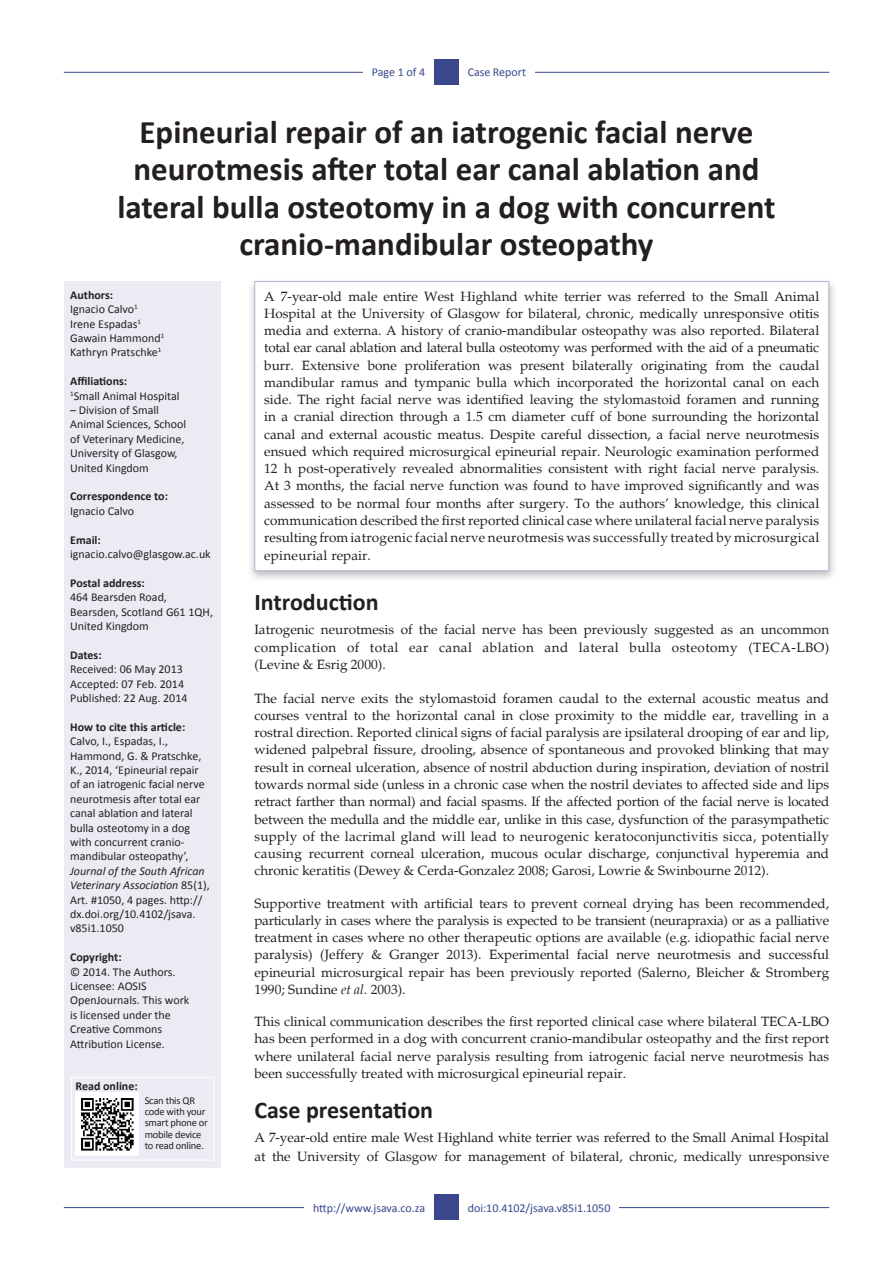
<style>
.page{position:relative;width:893px;height:1263px;background:#fff}
.page>*{position:absolute;margin:0;border:0;box-sizing:border-box;transform-origin:0 0}
.t1{font:700 33px/37.5px "Calibri";color:#231f20;text-align:center}
.Heading_1{font:700 24px "Calibri";color:#231f20}
.Normal_TX_Normal{font:13.5px/17.2px "Palatino";color:#231f20;text-align:justify}
.Normal_TX_Normal-2{font:13.5px "Palatino";letter-spacing:.02em;color:#231f20}
.Side_bar{font:12px/14.4px "Calibri";color:#231f20}
.Side_bar-2{font:700 12px "Calibri";color:#231f20}
.t2{font:12px "Calibri";color:#3a478c}
.t3{font:10.5px/11.2px "Calibri";letter-spacing:-.02em;color:#231f20}
.s1{font-style:italic}
</style>
<div class="page">
<hr style="left:64px;top:72px;width:765px;height:1px;background:#3a478c">
<hr style="left:64px;top:1207px;width:765px;height:1px;background:#3a478c">
<div style="left:434px;top:1194px;width:25px;height:26px;background:#3a478c"></div>
<div style="left:434px;top:59px;width:25px;height:26px;background:#3a478c"></div>
<div style="left:459px;top:59px;width:75px;height:26px;background:#fff"></div>
<div style="left:459px;top:1194px;width:160px;height:26px;background:#fff"></div>
<div style="left:305px;top:1194px;width:129px;height:26px;background:#fff"></div>
<div style="left:65px;top:281px;width:156px;height:886px;background:#ebecf3"></div>
<div style="left:247px;top:277px;width:591px;height:306px;background:#231f20;opacity:.75"></div>
<div style="left:254px;top:281px;width:575px;height:290px;background:#fff"></div>
<div style="left:363px;top:59px;width:71px;height:26px;background:#fff"></div>
<div style="left:71px;top:1077px;width:143px;height:83px;border:1px solid #fff"></div>
<img style="left:75px;top:1092px;width:64px;height:64px">
<p class="t2" style="left:372px;top:65px;width:55px">Page 1 of 4</p>
<p class="t2" style="left:468px;top:65px;width:60px">Case Report</p>
<p class="t1" style="left:117px;top:113px;width:660px">Epineurial repair of an iatrogenic facial nerve neurotmesis after total ear canal ablation and lateral bulla osteotomy in a dog with concurrent cranio-mandibular osteopathy</p>
<p class="Side_bar-2" style="left:70px;top:287px;width:44px">Authors:</p>
<p class="Side_bar" style="left:70px;top:302px;width:69px">Ignacio Calvo<sup>1</sup></p>
<p class="Side_bar" style="left:70px;top:316px;width:72px">Irene Espadas<sup>1</sup></p>
<p class="Side_bar" style="left:70px;top:331px;width:96px">Gawain Hammond<sup>1</sup></p>
<p class="Side_bar" style="left:70px;top:345px;width:93px">Kathryn Pratschke<sup>1</sup></p>
<p class="Side_bar-2" style="left:70px;top:373px;width:59px">Affiliations:</p>
<p class="Side_bar" style="left:70px;top:388px;width:111px"><sup>1</sup>Small Animal Hospital</p>
<p class="Side_bar" style="left:70px;top:403px;width:118px">– Division of Small<br>Animal Sciences, School of Veterinary Medicine,<br>University of Glasgow,</p>
<p class="Side_bar" style="left:70px;top:460px;width:80px">United Kingdom</p>
<p class="Side_bar-2" style="left:70px;top:489px;width:99px">Correspondence to:</p>
<p class="Side_bar" style="left:70px;top:504px;width:66px">Ignacio Calvo</p>
<p class="Side_bar-2" style="left:70px;top:532px;width:32px">Email:</p>
<p class="Side_bar" style="left:70px;top:547px;width:142px">ignacio.calvo@glasgow.ac.uk</p>
<p class="Side_bar-2" style="left:70px;top:575px;width:76px">Postal address:</p>
<p class="Side_bar" style="left:70px;top:590px;width:144px">464 Bearsden Road,<br>Bearsden, Scotland G61 1QH,<br>United Kingdom</p>
<p class="Side_bar-2" style="left:70px;top:647px;width:33px">Dates:</p>
<p class="Side_bar" style="left:70px;top:662px;width:114px">Received: 06 May 2013</p>
<p class="Side_bar" style="left:70px;top:676px;width:115px">Accepted: 07 Feb. 2014</p>
<p class="Side_bar" style="left:70px;top:691px;width:119px">Published: 22 Aug. 2014</p>
<p class="Side_bar-2" style="left:70px;top:719px;width:117px">How to cite this article:</p>
<p class="Side_bar" style="left:70px;top:734px;width:141px">Calvo, I., Espadas, I.,<br>Hammond, G. &amp; Pratschke,<br>K., 2014, ‘Epineurial repair of an iatrogenic facial nerve neurotmesis after total ear canal ablation and lateral bulla osteotomy in a dog with concurrent cranio&shy;mandibular osteopathy’,<br><span class="s1">Journal of the South African<br>Veterinary Association</span> 85(1),<br>Art. #1050, 4 pages. http:// dx.doi.org/10.4102/jsava. v85i1.1050</p>
<p class="Side_bar-2" style="left:70px;top:949px;width:53px">Copyright:</p>
<p class="Side_bar" style="left:70px;top:964px;width:107px">© 2014. The Authors.</p>
<p class="Side_bar" style="left:70px;top:979px;width:121px">Licensee: AOSIS<br>OpenJournals. This work</p>
<p class="Side_bar" style="left:70px;top:1008px;width:102px">is licensed under the</p>
<p class="Side_bar" style="left:70px;top:1022px;width:93px">Creative Commons</p>
<p class="Side_bar" style="left:70px;top:1036px;width:96px">Attribution License.</p>
<p class="Side_bar-2" style="left:75px;top:1078px;width:64px">Read online:</p>
<p class="t3" style="left:145px;top:1095px;width:65px">Scan this QR code with your smart phone or mobile device to read online.</p>
<p class="Normal_TX_Normal" style="left:264px;top:288px;width:557px">A 7-year-old male entire West Highland white terrier was referred to the Small Animal Hospital at the University of Glasgow for bilateral, chronic, medically unresponsive otitis media and externa. A history of cranio-mandibular osteopathy was also reported. Bilateral total ear canal ablation and lateral bulla osteotomy was performed with the aid of a pneumatic burr. Extensive bone proliferation was present bilaterally originating from the caudal mandibular ramus and tympanic bulla which incorporated the horizontal canal on each side. The right facial nerve was identified leaving the stylomastoid foramen and running in a cranial direction through a 1.5 cm diameter cuff of bone surrounding the horizontal canal and external acoustic meatus. Despite careful dissection, a facial nerve neurotmesis ensued which required microsurgical epineurial repair. Neurologic examination performed 12 h post-operatively revealed abnormalities consistent with right facial nerve paralysis.<br>At 3 months, the facial nerve function was found to have improved significantly and was assessed to be normal four months after surgery. To the authors’ knowledge, this clinical communication described the first reported clinical case where unilateral facial nerve paralysis resulting from iatrogenic facial nerve neurotmesis was successfully treated by microsurgical</p>
<p class="Normal_TX_Normal-2" style="left:264px;top:548px;width:108px">epineurial repair.</p>
<p class="Heading_1" style="left:254px;top:587px;width:126px">Introduction</p>
<p class="Normal_TX_Normal" style="left:254px;top:621px;width:576px">Iatrogenic neurotmesis of the facial nerve has been previously suggested as an uncommon complication of total ear canal ablation and lateral bulla osteotomy (TECA-LBO) (Levine &amp; Esrig 2000).</p>
<p class="Normal_TX_Normal" style="left:254px;top:690px;width:576px">The facial nerve exits the stylomastoid foramen caudal to the external acoustic meatus and courses ventral to the horizontal canal in close proximity to the middle ear, travelling in a rostral direction. Reported clinical signs of facial paralysis are ipsilateral drooping of ear and lip, widened palpebral fissure, drooling, absence of spontaneous and provoked blinking that may result in corneal ulceration, absence of nostril abduction during inspiration, deviation of nostril towards normal side (unless in a chronic case when the nostril deviates to affected side and lips retract farther than normal) and facial spasms. If the affected portion of the facial nerve is located between the medulla and the middle ear, unlike in this case, dysfunction of the parasympathetic supply of the lacrimal gland will lead to neurogenic keratoconjunctivitis sicca, potentially causing recurrent corneal ulceration, mucous ocular discharge, conjunctival hyperemia and chronic keratitis (Dewey &amp; Cerda-Gonzalez 2008; Garosi, Lowrie &amp; Swinbourne 2012).</p>
<p class="Normal_TX_Normal" style="left:254px;top:895px;width:576px">Supportive treatment with artificial tears to prevent corneal drying has been recommended, particularly in cases where the paralysis is expected to be transient (neurapraxia) or as a palliative treatment in cases where no other therapeutic options are available (e.g. idiopathic facial nerve paralysis) (Jeffery &amp; Granger 2013). Experimental facial nerve neurotmesis and successful epineurial microsurgical repair has been previously reported (Salerno, Bleicher &amp; Stromberg 1990; Sundine <span class="s1">et al.</span> 2003).</p>
<p class="Normal_TX_Normal" style="left:254px;top:1013px;width:576px">This clinical communication describes the first reported clinical case where bilateral TECA-LBO has been performed in a dog with concurrent cranio-mandibular osteopathy and the first report where unilateral facial nerve paralysis resulting from iatrogenic facial nerve neurotmesis has been successfully treated with microsurgical epineurial repair.</p>
<p class="Heading_1" style="left:254px;top:1095px;width:180px">Case presentation</p>
<p class="Normal_TX_Normal" style="left:254px;top:1129px;width:576px;line-height:18px">A 7-year-old entire male West Highland white terrier was referred to the Small Animal Hospital at the University of Glasgow for management of bilateral, chronic, medically unresponsive</p>
<p class="t2" style="left:313px;top:1200px;width:114px">http://www.jsava.co.za</p>
<p class="t2" style="left:468px;top:1200px;width:144px">doi:10.4102/jsava.v85i1.1050</p>
</div>
